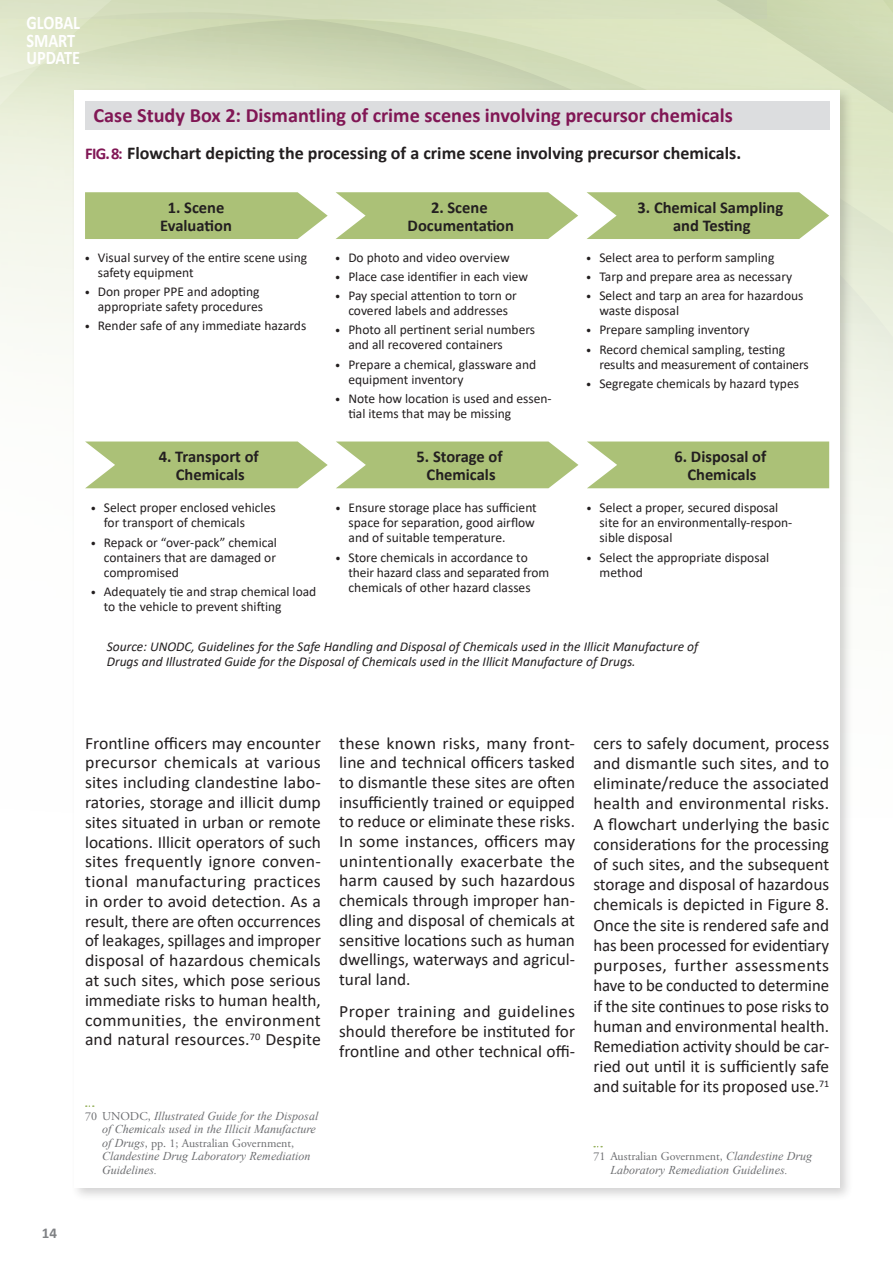
<style>
.page{position:relative;width:893px;height:1263px;background:#fff}
.page>*{position:absolute;margin:0;border:0;box-sizing:border-box;transform-origin:0 0}
.Case_Study_Box{font:700 20.25px "Calibri";color:#811755}
.Cover_title{font:700 19.2px "Calibri";color:#fff;scale:.85 1}
.t1{font:700 18px "Calibri";color:#231f20}
.Body{font:17.25px/20.2px "Calibri";color:#231f20;text-align:justify}
.Body-2{font:700 16.5px/18px "Calibri";color:#231f20;text-align:center}
.t2{font:700 15px "Calibri";color:#808285}
.t3{font:13.5px/15px "Calibri";color:#231f20}
.Source{font:italic 13.5px/15px "Calibri";color:#231f20}
.Footnote{font:italic 12px/13.5px "Times New Roman";color:#6c6d70}
.s1{font-size:16.5px;color:#811755}
.s2{font-family:"Myriad Pro";font-weight:700}
.s3{font-family:"Adobe Garamond Pro";font-style:normal}
</style>
<div class="page">
<svg style="left:0;top:201px;width:893px;height:333px;fill:#f8f9f3"></svg>
<svg style="left:0;top:0;width:587px;height:141px;background:#d4ddbd"></svg>
<div style="left:71px;top:86px;width:783px;height:1116px;background:#231f20;opacity:.2"></div>
<div style="left:74px;top:90px;width:766px;height:1097px;background:#fff"></div>
<svg style="left:86px;top:1105px;width:8px;height:2px"></svg>
<div style="left:85px;top:101px;width:744px;height:29px;background:#dcdddf"></div>
<svg style="left:587px;top:441px;width:242px;height:47px;background:#b1c581"></svg>
<svg style="left:336px;top:441px;width:242px;height:47px;background:#b5c988"></svg>
<svg style="left:85px;top:441px;width:243px;height:47px;background:#b6c989"></svg>
<svg style="left:587px;top:0;width:306px;height:330px"></svg>
<svg style="left:336px;top:192px;width:242px;height:47px;background:#b5c888"></svg>
<svg style="left:85px;top:192px;width:243px;height:47px;background:#b0c580"></svg>
<p class="Cover_title" style="left:26px;top:9px;width:65px">GLOBAL</p>
<p class="Cover_title" style="left:26px;top:27px;width:59px">SMART</p>
<p class="Cover_title" style="left:26px;top:44px;width:65px">UPDATE</p>
<p class="Case_Study_Box" style="left:94px;top:101px;width:641px">Case Study Box 2: Dismantling of crime scenes involving precursor chemicals</p>
<p class="t1" style="left:85px;top:140px;width:658px"><span class="s1">Fig. 8:</span> Flowchart depicting the processing of a crime scene involving precursor chemicals.</p>
<p class="Body-2" style="left:160px;top:198px;width:73px">1. Scene<br>Evaluation</p>
<p class="t3" style="left:98px;top:249px;width:211px;text-indent:-13px"><span class="s2">•</span> Visual survey of the entire scene using safety equipment</p>
<p class="t3" style="left:85px;top:283px;width:180px;text-align:right"><span class="s2">•</span> Don proper PPE and adopting appropriate safety procedures</p>
<p class="t3" style="left:85px;top:318px;width:223px"><span class="s2">•</span> Render safe of any immediate hazards</p>
<p class="Body-2" style="left:159px;top:447px;width:102px">4. Transport of<br>Chemicals</p>
<p class="t3" style="left:104px;top:500px;width:173px;text-indent:-13px"><span class="s2">•</span> Select proper enclosed vehicles for transport of chemicals</p>
<p class="t3" style="left:104px;top:534px;width:175px;text-align:justify;text-indent:-13px"><span class="s2">•</span> Repack or “over-pack” chemical containers that are damaged or compromised</p>
<p class="t3" style="left:104px;top:583px;width:214px;text-indent:-13px"><span class="s2">•</span> Adequately tie and strap chemical load to the vehicle to prevent shifting</p>
<p class="Body-2" style="left:408px;top:198px;width:108px">2. Scene<br>Documentation</p>
<p class="t3" style="left:336px;top:249px;width:176px"><span class="s2">•</span> Do photo and video overview</p>
<p class="t3" style="left:336px;top:268px;width:194px"><span class="s2">•</span> Place case identifier in each view</p>
<p class="t3" style="left:336px;top:288px;width:183px;text-align:center"><span class="s2">•</span> Pay special attention to torn or covered labels and addresses</p>
<p class="t3" style="left:348px;top:322px;width:188px;text-indent:-13px"><span class="s2">•</span> Photo all pertinent serial numbers and all recovered containers</p>
<p class="t3" style="left:348px;top:356px;width:189px;text-indent:-13px"><span class="s2">•</span> Prepare a chemical, glassware and equipment inventory</p>
<p class="t3" style="left:348px;top:390px;width:205px;text-indent:-13px"><span class="s2">•</span> Note how location is used and essen&shy;tial items that may be missing</p>
<p class="Body-2" style="left:416px;top:447px;width:88px">5. Storage of<br>Chemicals</p>
<p class="t3" style="left:349px;top:500px;width:190px;text-indent:-13px"><span class="s2">•</span> Ensure storage place has sufficient space for separation, good airflow and of suitable temperature.</p>
<p class="t3" style="left:349px;top:549px;width:202px;text-indent:-13px"><span class="s2">•</span> Store chemicals in accordance to their hazard class and separated from chemicals of other hazard classes</p>
<p class="Body-2" style="left:637px;top:198px;width:147px">3. Chemical Sampling and Testing</p>
<p class="t3" style="left:587px;top:249px;width:189px"><span class="s2">•</span> Select area to perform sampling</p>
<p class="t3" style="left:587px;top:268px;width:207px"><span class="s2">•</span> Tarp and prepare area as necessary</p>
<p class="t3" style="left:599px;top:288px;width:206px;text-indent:-13px"><span class="s2">•</span> Select and tarp an area for hazardous waste disposal</p>
<p class="t3" style="left:587px;top:322px;width:165px"><span class="s2">•</span> Prepare sampling inventory</p>
<p class="t3" style="left:599px;top:341px;width:211px;text-indent:-13px"><span class="s2">•</span> Record chemical sampling, testing results and measurement of containers</p>
<p class="t3" style="left:587px;top:375px;width:214px"><span class="s2">•</span> Segregate chemicals by hazard types</p>
<p class="Body-2" style="left:674px;top:447px;width:93px">6. Disposal of<br>Chemicals</p>
<p class="t3" style="left:600px;top:500px;width:194px;text-indent:-13px"><span class="s2">•</span> Select a proper, secured disposal site for an environmentally-respon&shy;sible disposal</p>
<p class="t3" style="left:600px;top:549px;width:171px;text-indent:-13px"><span class="s2">•</span> Select the appropriate disposal method</p>
<p class="Source" style="left:107px;top:638px;width:593px">Source: UNODC, Guidelines for the Safe Handling and Disposal of Chemicals used in the Illicit Manufacture of<br>Drugs and Illustrated Guide for the Disposal of Chemicals used in the Illicit Manufacture of Drugs.</p>
<p class="t2" style="left:42px;top:1222px;width:17px">14</p>
<p class="Body" style="left:85px;top:733px;width:237px;line-height:19.8px">Frontline officers may encounter precursor chemicals at various sites including clandestine labo&shy;ratories, storage and illicit dump sites situated in urban or remote locations. Illicit operators of such sites frequently ignore conven&shy;tional manufacturing practices in order to avoid detection. As a result, there are often occurrences of leakages, spillages and improper disposal of hazardous chemicals at such sites, which pose serious immediate risks to human health, communities, the environment and natural resources.<sup>70</sup> Despite</p>
<p class="Footnote" style="left:102px;top:1108px;width:218px;text-indent:-17px"><span class="s3">70 UNODC,</span> Illustrated Guide for the Disposal of Chemicals used in the Illicit Manufacture of Drugs<span class="s3">, pp. 1; Australian Government, </span>Clandestine Drug Laboratory Remediation Guidelines.</p>
<p class="Body" style="left:339px;top:733px;width:237px;line-height:19.6px">these known risks, many front&shy;line and technical officers tasked to dismantle these sites are often insufficiently trained or equipped to reduce or eliminate these risks.<br>In some instances, officers may unintentionally exacerbate the harm caused by such hazardous chemicals through improper han&shy;dling and disposal of chemicals at sensitive locations such as human dwellings, waterways and agricul&shy;tural land.</p>
<p class="Body" style="left:339px;top:1001px;width:237px;line-height:19.6px">Proper training and guidelines should therefore be instituted for frontline and other technical offi-</p>
<p class="Body" style="left:593px;top:732px;width:237px">cers to safely document, process and dismantle such sites, and to eliminate/reduce the associated health and environmental risks.<br>A flowchart underlying the basic considerations for the processing of such sites, and the subsequent storage and disposal of hazardous chemicals is depicted in Figure 8.<br>Once the site is rendered safe and has been processed for evidentiary purposes, further assessments have to be conducted to determine if the site continues to pose risks to human and environmental health.<br>Remediation activity should be car&shy;ried out until it is sufficiently safe and suitable for its proposed use.<sup>71</sup></p>
<p class="Footnote" style="left:610px;top:1149px;width:203px;text-indent:-17px"><span class="s3">71 Australian Government,</span> Clandestine Drug<br>Laboratory Remediation Guidelines.</p>
</div>
